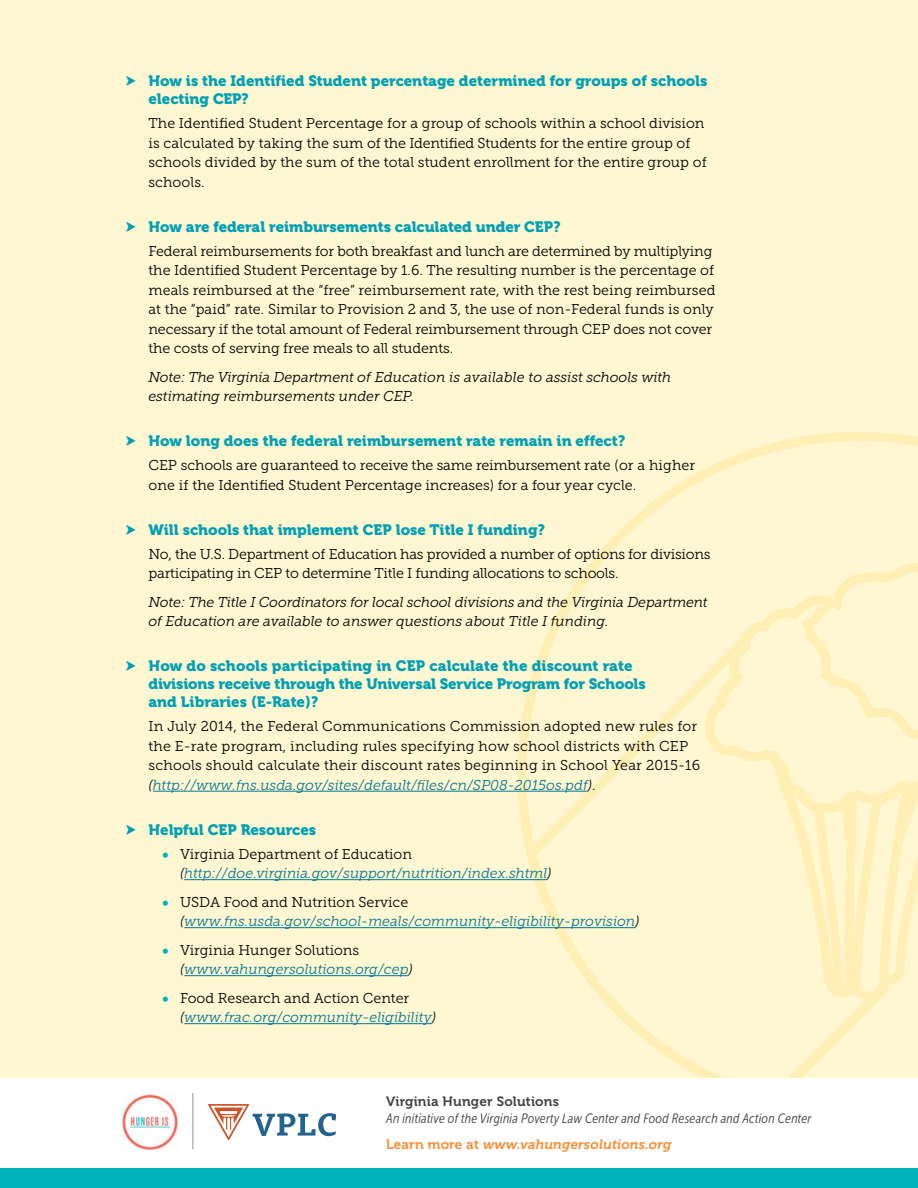
<style>
.page{position:relative;width:918px;height:1188px;background:#fff6d2}
.page>*{position:absolute;margin:0;border:0;box-sizing:border-box;transform-origin:0 0}
.t1{font:15px/18px "Museo 900";color:#00a0b4}
.t2{font:14.25px/19.5px "Museo Slab 300";color:#000}
.t3{font:italic 14.25px/19.5px "Museo Slab 300";color:#007994}
.t4{font:italic 14.25px/19.5px "Museo Slab 300";letter-spacing:-.005em;color:#000}
.t5{font:italic 13.5px "Museo Sans Cond 300";letter-spacing:.015em;color:#414042}
.t6{font:italic 13.5px "Museo 700";letter-spacing:.015em;color:#f78d33}
.t7{font:13.5px "Museo 700";letter-spacing:.015em;color:#414042}
.s1{font-style:italic}
.s2{font-style:italic;color:#007994}
.s3{font-family:"Museo Sans 500";font-size:16.5px;color:#00b3bd}
.s4{font-style:normal;color:#000}
.s5{color:#000}
.s6{font-style:normal}
</style>
<div class="page">
<svg style="left:518px;top:432px;width:400px;height:497px"></svg>
<svg style="left:527px;top:633px;width:351px;height:445px"></svg>
<svg style="left:703px;top:563px;width:215px;height:250px"></svg>
<svg style="left:709px;top:813px;width:209px;height:188px"></svg>
<svg style="left:705px;top:594px;width:213px;height:219px"></svg>
<hr style="left:153px;top:791px;width:435px;height:1px;background:#007994">
<hr style="left:184px;top:879px;width:363px;height:1px;background:#007994">
<hr style="left:184px;top:927px;width:451px;height:1px;background:#007994">
<hr style="left:184px;top:975px;width:225px;height:1px;background:#007994">
<hr style="left:184px;top:1023px;width:248px;height:1px;background:#007994">
<div style="left:0;top:1078px;width:918px;height:110px;background:#fff"></div>
<div style="left:0;top:1168px;width:918px;height:20px;background:#00b3bd"></div>
<img style="left:122px;top:1094px;width:57px;height:56px">
<svg style="left:208px;top:1104px;width:128px;height:36px"></svg>
<hr style="left:193px;top:1093px;width:1px;height:56px;background:#939598">
<p class="t1" style="left:148px;top:72px;width:561px;text-indent:-23px">➤ How is the Identified Student percentage determined for groups of schools electing CEP?</p>
<p class="t2" style="left:148px;top:114px;width:560px">The Identified Student Percentage for a group of schools within a school division is calculated by taking the sum of the Identified Students for the entire group of schools divided by the sum of the total student enrollment for the entire group of schools.</p>
<p class="t1" style="left:126px;top:218px;width:436px">➤ How are federal reimbursements calculated under CEP?</p>
<p class="t2" style="left:148px;top:241px;width:569px">Federal reimbursements for both breakfast and lunch are determined by multiplying the Identified Student Percentage by 1.6. The resulting number is the percentage of meals reimbursed at the “free” reimbursement rate, with the rest being reimbursed at the “paid” rate. Similar to Provision 2 and 3, the use of non-Federal funds is only necessary if the total amount of Federal reimbursement through CEP does not cover the costs of serving free meals to all students.</p>
<p class="t4" style="left:148px;top:367px;width:524px">Note: The Virginia Department of Education is available to assist schools with estimating reimbursements under CEP.</p>
<p class="t1" style="left:126px;top:432px;width:501px">➤ How long does the federal reimbursement rate remain in effect?</p>
<p class="t2" style="left:148px;top:456px;width:548px">CEP schools are guaranteed to receive the same reimbursement rate (or a higher one if the Identified Student Percentage increases) for a four year cycle.</p>
<p class="t1" style="left:126px;top:521px;width:421px">➤ Will schools that implement CEP lose Title I funding?</p>
<p class="t2" style="left:148px;top:544px;width:564px">No, the U.S. Department of Education has provided a number of options for divisions participating in CEP to determine Title I funding allocations to schools.</p>
<p class="t4" style="left:148px;top:592px;width:561px">Note: The Title I Coordinators for local school divisions and the Virginia Department of Education are available to answer questions about Title I funding.</p>
<p class="t1" style="left:148px;top:657px;width:499px;text-indent:-23px">➤ How do schools participating in CEP calculate the discount rate divisions receive through the Universal Service Program for Schools and Libraries (E-Rate)?</p>
<p class="t2" style="left:148px;top:717px;width:553px">In July 2014, the Federal Communications Commission adopted new rules for the E-rate program, including rules specifying how school districts with CEP schools should calculate their discount rates beginning in School Year 2015-16 <span class="s1">(</span><span class="s2">http://www.fns.usda.gov/sites/default/files/cn/SP08-2015os.pdf</span><span class="s1">)</span>.</p>
<p class="t1" style="left:126px;top:821px;width:192px">➤ Helpful CEP Resources</p>
<p class="t3" style="left:180px;top:844px;width:373px;text-indent:-18px"><span class="s3">•</span> <span class="s4">Virginia Department of Education </span><span class="s5">(</span>http://doe.virginia.gov/support/nutrition/index.shtml<span class="s5">)</span></p>
<p class="t3" style="left:180px;top:892px;width:461px;text-indent:-18px"><span class="s3">•</span> <span class="s4">USDA Food and Nutrition Service </span><span class="s5">(</span>www.fns.usda.gov/school-meals/community-eligibility-provision<span class="s5">)</span></p>
<p class="t3" style="left:180px;top:940px;width:235px;text-indent:-18px"><span class="s3">•</span> <span class="s4">Virginia Hunger Solutions </span><span class="s5">(</span>www.vahungersolutions.org/cep<span class="s5">)</span></p>
<p class="t3" style="left:180px;top:988px;width:258px;text-indent:-18px"><span class="s3">•</span> <span class="s4">Food Research and Action Center </span><span class="s5">(</span>www.frac.org/community-eligibility<span class="s5">)</span></p>
<p class="t7" style="left:386px;top:1093px;width:175px">Virginia Hunger Solutions</p>
<p class="t5" style="left:386px;top:1112px;width:427px">An initiative of the Virginia Poverty Law Center and Food Research and Action Center</p>
<p class="t6" style="left:386px;top:1136px;width:287px"><span class="s6">Learn more at</span> www.vahungersolutions.org</p>
</div>
